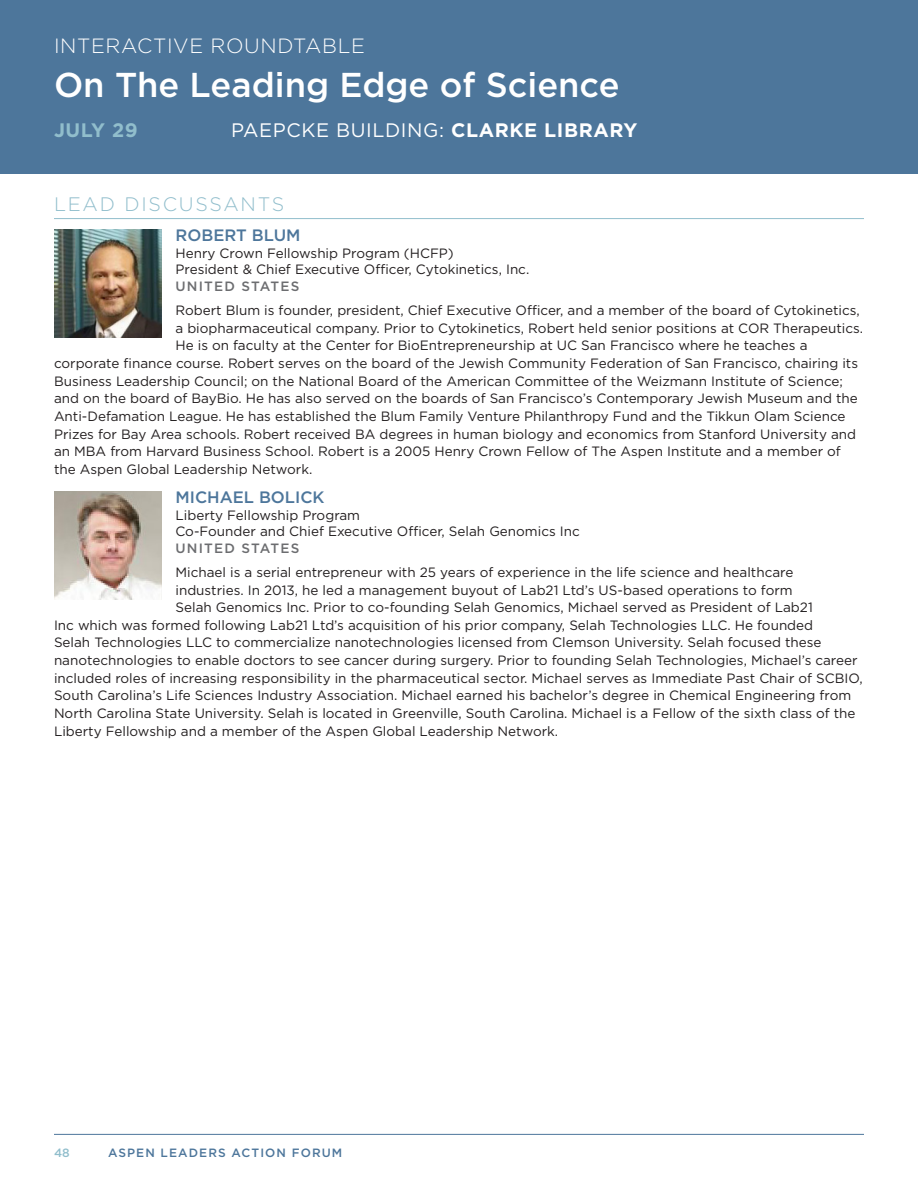
<style>
.page{position:relative;width:918px;height:1188px;background:#fff}
.page>*{position:absolute;margin:0;border:0;box-sizing:border-box;transform-origin:0 0}
.H__title_-_1_line{font:500 34.5px "Gotham";color:#fff}
.H__Header{font:300 20.7px "Gotham";letter-spacing:.03em;color:#fff}
.H__date_time{font:19.5px "Gotham";letter-spacing:.03em;color:#fff}
.moderator_name{font:300 19.5px "Gotham";letter-spacing:.09em;color:#91becc}
.H__date_time-2{font:700 19.5px "Gotham";letter-spacing:.03em;color:#91becc}
.moderator_name-2{font:500 16.5px "Gotham";color:#4d769b}
.body{font:13.5px "Gotham";color:#231f20}
.moderator_title{font:13.5px "Gotham";color:#231f20}
.moderator_country{font:500 13.5px "Gotham";letter-spacing:.09em;color:#6c6d70}
.t1{font:500 12px "Gotham";letter-spacing:.09em;color:#4d769b}
.t2{font:500 12px "Gotham";color:#91becc}
.s1{font-weight:700}
</style>
<div class="page">
<hr style="left:54px;top:1134px;width:810px;height:1px;background:#4d769b">
<div style="left:0;top:0;width:918px;height:174px;background:#4d769b"></div>
<hr style="left:54px;top:218px;width:810px;height:1px;background:#91becc">
<img style="left:54px;top:229px;width:108px;height:108px">
<img style="left:54px;top:491px;width:108px;height:108px">
<p class="H__Header" style="left:54px;top:33px;width:312px">INTERACTIVE ROUNDTABLE</p>
<p class="H__title_-_1_line" style="left:54px;top:62px;width:567px">On The Leading Edge of Science</p>
<p class="H__date_time-2" style="left:54px;top:117px;width:85px">JULY 29</p>
<p class="H__date_time" style="left:231px;top:118px;width:408px">PAEPCKE BUILDING: <span class="s1">CLARKE LIBRARY</span></p>
<p class="moderator_name" style="left:54px;top:192px;width:232px">LEAD DISCUSSANTS</p>
<p class="moderator_name-2" style="left:176px;top:225px;width:127px">ROBERT BLUM</p>
<p class="moderator_title" style="left:176px;top:244px;width:280px">Henry Crown Fellowship Program (HCFP)</p>
<p class="moderator_title" style="left:176px;top:261px;width:355px">President &amp; Chief Executive Officer, Cytokinetics, Inc.</p>
<p class="moderator_country" style="left:176px;top:277px;width:125px">UNITED STATES</p>
<p class="body" style="left:176px;top:302px;width:686px">Robert Blum is founder, president, Chief Executive Officer, and a member of the board of Cytokinetics,</p>
<p class="body" style="left:176px;top:319px;width:689px">a biopharmaceutical company. Prior to Cytokinetics, Robert held senior positions at COR Therapeutics.</p>
<p class="body" style="left:176px;top:337px;width:634px">He is on faculty at the Center for BioEntrepreneurship at UC San Francisco where he teaches a</p>
<p class="body" style="left:54px;top:355px;width:806px">corporate finance course. Robert serves on the board of the Jewish Community Federation of San Francisco, chairing its</p>
<p class="body" style="left:54px;top:372px;width:791px">Business Leadership Council; on the National Board of the American Committee of the Weizmann Institute of Science;</p>
<p class="body" style="left:54px;top:390px;width:805px">and on the board of BayBio. He has also served on the boards of San Francisco’s Contemporary Jewish Museum and the</p>
<p class="body" style="left:54px;top:408px;width:793px">Anti-Defamation League. He has established the Blum Family Venture Philanthropy Fund and the Tikkun Olam Science</p>
<p class="body" style="left:54px;top:425px;width:804px">Prizes for Bay Area schools. Robert received BA degrees in human biology and economics from Stanford University and</p>
<p class="body" style="left:54px;top:443px;width:788px">an MBA from Harvard Business School. Robert is a 2005 Henry Crown Fellow of The Aspen Institute and a member of</p>
<p class="body" style="left:54px;top:460px;width:260px">the Aspen Global Leadership Network.</p>
<p class="moderator_name-2" style="left:176px;top:486px;width:151px">MICHAEL BOLICK</p>
<p class="moderator_title" style="left:176px;top:506px;width:186px">Liberty Fellowship Program</p>
<p class="moderator_title" style="left:176px;top:523px;width:406px">Co-Founder and Chief Executive Officer, Selah Genomics Inc</p>
<p class="moderator_country" style="left:176px;top:539px;width:125px">UNITED STATES</p>
<p class="body" style="left:176px;top:564px;width:619px">Michael is a serial entrepreneur with 25 years of experience in the life science and healthcare</p>
<p class="body" style="left:176px;top:581px;width:619px">industries. In 2013, he led a management buyout of Lab21 Ltd’s US-based operations to form</p>
<p class="body" style="left:176px;top:599px;width:639px">Selah Genomics Inc. Prior to co-founding Selah Genomics, Michael served as President of Lab21</p>
<p class="body" style="left:54px;top:616px;width:761px">Inc which was formed following Lab21 Ltd’s acquisition of his prior company, Selah Technologies LLC. He founded</p>
<p class="body" style="left:54px;top:634px;width:769px">Selah Technologies LLC to commercialize nanotechnologies licensed from Clemson University. Selah focused these</p>
<p class="body" style="left:54px;top:652px;width:805px">nanotechnologies to enable doctors to see cancer during surgery. Prior to founding Selah Technologies, Michael’s career</p>
<p class="body" style="left:54px;top:669px;width:810px">included roles of increasing responsibility in the pharmaceutical sector. Michael serves as Immediate Past Chair of SCBIO,</p>
<p class="body" style="left:54px;top:687px;width:799px">South Carolina’s Life Sciences Industry Association. Michael earned his bachelor’s degree in Chemical Engineering from</p>
<p class="body" style="left:54px;top:705px;width:803px">North Carolina State University. Selah is located in Greenville, South Carolina. Michael is a Fellow of the sixth class of the</p>
<p class="body" style="left:54px;top:722px;width:506px">Liberty Fellowship and a member of the Aspen Global Leadership Network.</p>
<p class="t2" style="left:54px;top:1145px;width:17px">48</p>
<p class="t1" style="left:108px;top:1145px;width:236px">ASPEN LEADERS ACTION FORUM</p>
</div>
